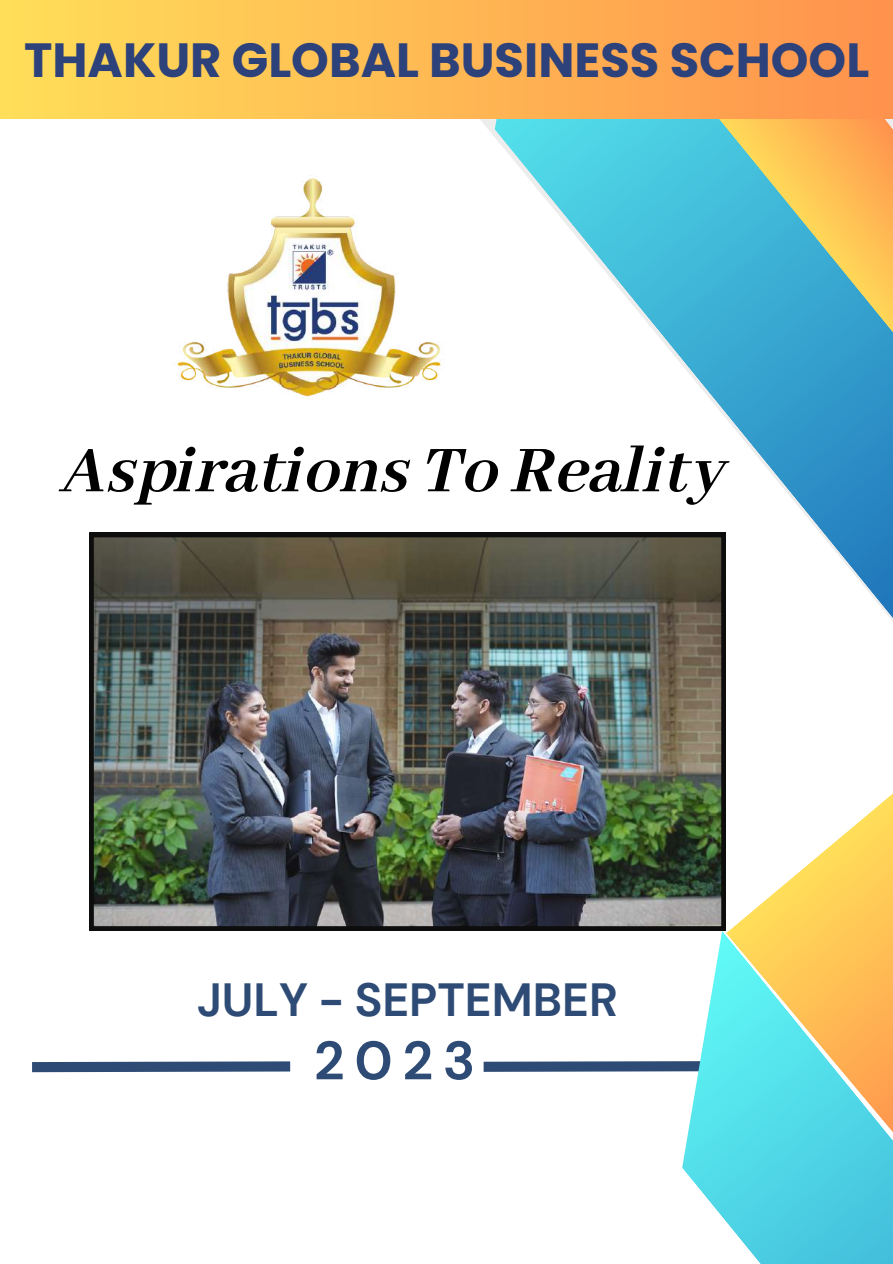
<style>
.page{position:relative;width:893px;height:1264px;background:#fff}
.page>*{position:absolute;margin:0;border:0;box-sizing:border-box;transform-origin:0 0}
.t1{font:72px "CA Generated";color:#000}
.t2{font:700 54px "DM Sans";color:#2e4b75}
.t3{font:700 48px "Poppins";color:#2d417a}
.t4{font:700 46.5px "DM Sans";color:#2e4b75}
</style>
<div class="page">
<img style="left:89px;top:533px;width:636px;height:397px">
<img style="left:494px;top:118px;width:398px;height:780px">
<svg style="left:726px;top:352px;width:166px;height:578px"></svg>
<img style="left:177px;top:178px;width:264px;height:219px">
<svg style="left:32px;top:1061px;width:259px;height:12px;background:#4e678a"></svg>
<svg style="left:483px;top:1061px;width:199px;height:11px;background:#3e5980"></svg>
<div style="left:0;top:0;width:892px;height:118px;background:linear-gradient(to right,#ffde59,#ff924d)"></div>
<svg style="left:682px;top:930px;width:210px;height:333px;background:#92d7c6"></svg>
<p class="t3" style="left:24px;top:26px;width:846px">THAKUR GLOBAL BUSINESS SCHOOL</p>
<h1 class="t1" style="left:63px;top:431px;width:662px">Aspirations To Reality</h1>
<p class="t4" style="left:197px;top:969px;width:422px">JULY - SEPTEMBER</p>
<p class="t2" style="left:314px;top:1025px;width:163px">2023</p>
</div>
